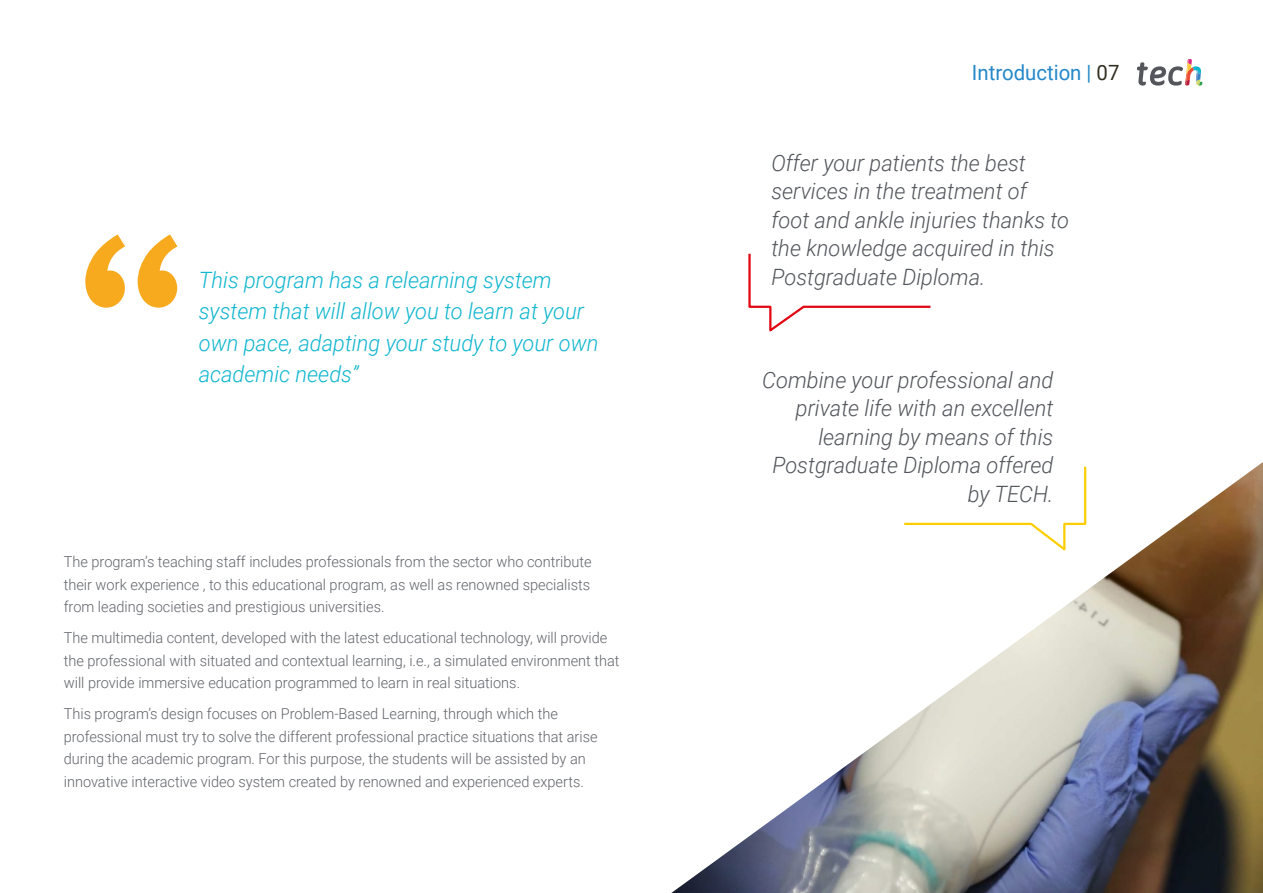
<style>
.page{position:relative;width:1263px;height:893px;background:#fff}
.page>*{position:absolute;margin:0;border:0;box-sizing:border-box;transform-origin:0 0}
.t1{font:italic 300 22.5px/28.5px "Roboto";color:#52555b;text-align:right}
.t2{font:italic 300 22.5px/31.5px "Roboto";color:#0fb6cf}
.t3{font:21px "Roboto";color:#2488c9}
.t4{font:300 15px/22.5px "Roboto";color:#61646a}
.s1{color:#312e20}
</style>
<div class="page">
<svg style="left:85px;top:234px;width:92px;height:74px"></svg>
<svg style="left:748px;top:253px;width:183px;height:79px"></svg>
<img style="left:671px;top:462px;width:592px;height:431px">
<svg style="left:1137px;top:59px;width:65px;height:27px"></svg>
<h1 class="t2" style="left:199px;top:263px;width:401px">This program has a relearning system system that will allow you to learn at your own pace, adapting your study to your own academic needs”</h1>
<p class="t4" style="left:64px;top:550px;width:529px;text-align:justify">The program’s teaching staff includes professionals from the sector who contribute their work experience , to this educational program, as well as renowned specialists from leading societies and prestigious universities.</p>
<p class="t4" style="left:64px;top:626px;width:557px">The multimedia content, developed with the latest educational technology, will provide the professional with situated and contextual learning, i.e., a simulated environment that will provide immersive education programmed to learn in real situations.</p>
<p class="t4" style="left:64px;top:702px;width:535px">This program’s design focuses on Problem-Based Learning, through which the professional must try to solve the different professional practice situations that arise during the academic program. For this purpose, the students will be assisted by an innovative interactive video system created by renowned and experienced experts.</p>
<h2 class="t3" style="left:972px;top:57px;width:149px">Introduction | <span class="s1">07</span></h2>
<h1 class="t1" style="left:771px;top:148px;width:299px;text-align:left">Offer your patients the best services in the treatment of foot and ankle injuries thanks to the knowledge acquired in this<br>Postgraduate Diploma.</h1>
<h1 class="t1" style="left:762px;top:364px;width:293px">Combine your professional and private life with an excellent learning by means of this<br>Postgraduate Diploma offered by TECH.</h1>
</div>
